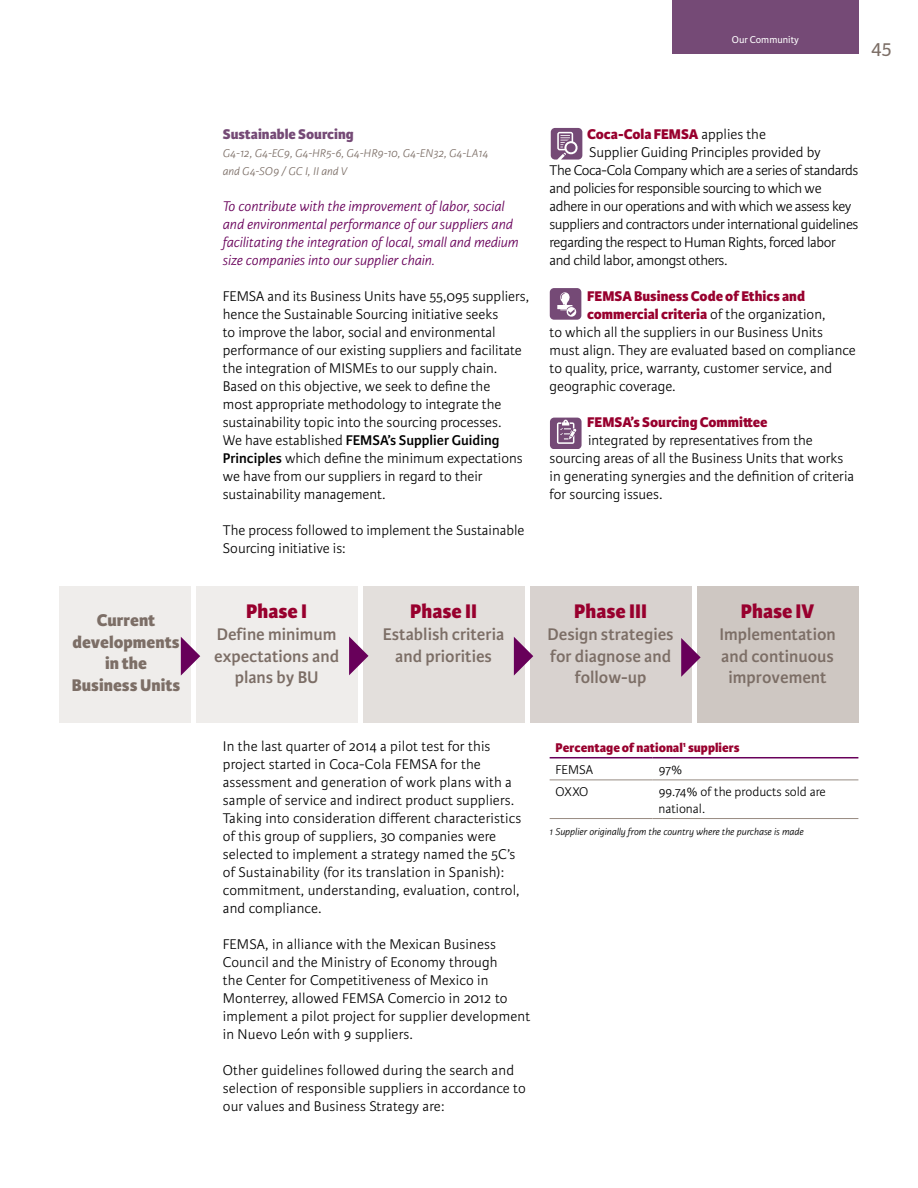
<style>
.page{position:relative;width:918px;height:1188px;background:#fff}
.page>*{position:absolute;margin:0;border:0;box-sizing:border-box;transform-origin:0 0}
.t1{font:800 21px "Karmina Sans";color:#98002e}
.t2{font:21px "Karmina Sans";color:#7c6e66}
.t3{font:600 18px/21.6px "Karmina Sans";color:#7c6e66;text-align:center}
.t4{font:800 18px/21.6px "Karmina Sans";color:#7c6e66;text-align:center}
.t5{font:300 15px/18px "Karmina Sans";color:#000}
.t6{font:300 15px "Karmina Sans";letter-spacing:-.025em;color:#000}
.t7{font:italic 300 15px/18px "Karmina Sans";color:#68005a}
.t8{font:800 15px "Karmina Sans";color:#98002e}
.t9{font:800 15px "Karmina Sans";color:#754a76}
.t10{font:300 13.5px/16.5px "Karmina Sans";color:#000}
.t11{font:800 13.5px/22.2px "Karmina Sans";color:#98002e}
.t12{font:italic 300 12px/18px "Karmina Sans";color:#7c6e66}
.t13{font:italic 300 10.5px "Karmina Sans";color:#000}
.t14{font:10.5px "Karmina Sans";color:#fff}
.s1{font-weight:600}
.s2{font-weight:300;color:#000}
</style>
<div class="page">
<div style="left:672px;top:0;width:186px;height:54px;background:#754a76"></div>
<div style="left:60px;top:586px;width:131px;height:137px;background:#efedeb"></div>
<div style="left:196px;top:586px;width:162px;height:137px;background:#efedeb"></div>
<div style="left:363px;top:586px;width:161px;height:137px;background:#e3dfdc"></div>
<div style="left:530px;top:586px;width:161px;height:137px;background:#d8d2cf"></div>
<div style="left:697px;top:586px;width:161px;height:137px;background:#cec7c2"></div>
<svg style="left:181px;top:637px;width:19px;height:39px"></svg>
<svg style="left:349px;top:636px;width:20px;height:39px"></svg>
<svg style="left:514px;top:637px;width:19px;height:39px"></svg>
<svg style="left:681px;top:638px;width:20px;height:39px"></svg>
<hr style="left:550px;top:757px;width:103px;height:1px;background:#68005a">
<hr style="left:653px;top:757px;width:205px;height:1px;background:#68005a">
<hr style="left:550px;top:780px;width:103px;height:1px;background:#978b82">
<hr style="left:653px;top:780px;width:205px;height:1px;background:#978b82">
<hr style="left:550px;top:818px;width:103px;height:1px;background:#978b82">
<hr style="left:653px;top:818px;width:205px;height:1px;background:#978b82">
<svg style="left:551px;top:128px;width:31px;height:32px"></svg>
<div style="left:550px;top:418px;width:32px;height:30px;background:#754a76;border-radius:4px"></div>
<svg style="left:557px;top:420px;width:19px;height:24px"></svg>
<div style="left:550px;top:288px;width:31px;height:32px;background:#754a76;border-radius:4px"></div>
<svg style="left:557px;top:292px;width:19px;height:25px"></svg>
<p class="t4" style="left:72px;top:610px;width:110px">Current developments in the<br>Business Units</p>
<p class="t14" style="left:732px;top:33px;width:68px">Our Community</p>
<h1 class="t2" style="left:871px;top:35px;width:22px">45</h1>
<p class="t9" style="left:223px;top:125px;width:132px">Sustainable Sourcing</p>
<p class="t12" style="left:223px;top:144px;width:267px">G4-12, G4-EC9, G4-HR5-6, G4-HR9-10, G4-EN32, G4-LA14 and G4-SO9 / GC I, II and V</p>
<p class="t7" style="left:223px;top:197px;width:297px">To contribute with the improvement of labor, social and environmental performance of our suppliers and facilitating the integration of local, small and medium size companies into our supplier chain.</p>
<p class="t5" style="left:223px;top:287px;width:308px">FEMSA and its Business Units have 55,095 suppliers, hence the Sustainable Sourcing initiative seeks<br>to improve the labor, social and environmental performance of our existing suppliers and facilitate the integration of MISMEs to our supply chain.<br>Based on this objective, we seek to define the<br>most appropriate methodology to integrate the sustainability topic into the sourcing processes.<br>We have established <span class="s1">FEMSA’s Supplier Guiding Principles</span> which define the minimum expectations we have from our suppliers in regard to their sustainability management.</p>
<p class="t5" style="left:223px;top:521px;width:303px">The process followed to implement the Sustainable<br>Sourcing initiative is:</p>
<h1 class="t1" style="left:246px;top:599px;width:62px">Phase I</h1>
<p class="t3" style="left:214px;top:624px;width:126px">Define minimum expectations and plans by BU</p>
<h1 class="t1" style="left:410px;top:599px;width:68px">Phase II</h1>
<p class="t3" style="left:383px;top:624px;width:123px">Establish criteria and priorities</p>
<p class="t8" style="left:587px;top:125px;width:180px">Coca-Cola FEMSA <span class="s2">applies the</span></p>
<p class="t5" style="left:589px;top:143px;width:233px">Supplier Guiding Principles provided by</p>
<p class="t6" style="left:550px;top:162px;width:310px">The Coca-Cola Company which are a series of standards</p>
<p class="t6" style="left:550px;top:180px;width:273px">and policies for responsible sourcing to which we</p>
<p class="t6" style="left:550px;top:198px;width:303px">adhere in our operations and with which we assess key</p>
<p class="t6" style="left:550px;top:216px;width:310px">suppliers and contractors under international guidelines</p>
<p class="t6" style="left:550px;top:234px;width:288px">regarding the respect to Human Rights, forced labor</p>
<p class="t6" style="left:550px;top:252px;width:179px">and child labor, amongst others.</p>
<p class="t8" style="left:587px;top:287px;width:219px">FEMSA Business Code of Ethics and</p>
<p class="t8" style="left:587px;top:305px;width:240px">commercial criteria <span class="s2">of the organization,</span></p>
<p class="t5" style="left:550px;top:323px;width:275px">to which all the suppliers in our Business Units</p>
<p class="t5" style="left:550px;top:341px;width:308px">must align. They are evaluated based on compliance</p>
<p class="t5" style="left:550px;top:359px;width:284px">to quality, price, warranty, customer service, and</p>
<p class="t5" style="left:550px;top:377px;width:127px">geographic coverage.</p>
<p class="t8" style="left:587px;top:413px;width:182px">FEMSA’s Sourcing Committee</p>
<p class="t5" style="left:550px;top:431px;width:306px;text-indent:38px">integrated by representatives from the sourcing areas of all the Business Units that works in generating synergies and the definition of criteria for sourcing issues.</p>
<h1 class="t1" style="left:574px;top:599px;width:74px">Phase III</h1>
<p class="t3" style="left:548px;top:624px;width:128px">Design strategies for diagnose and follow-up</p>
<h1 class="t1" style="left:741px;top:599px;width:75px">Phase IV</h1>
<p class="t3" style="left:719px;top:624px;width:118px">Implementation and continuous improvement</p>
<p class="t5" style="left:223px;top:737px;width:300px">In the last quarter of 2014 a pilot test for this project started in Coca-Cola FEMSA for the assessment and generation of work plans with a sample of service and indirect product suppliers.<br>Taking into consideration different characteristics of this group of suppliers, 30 companies were selected to implement a strategy named the 5C’s of Sustainability (for its translation in Spanish): commitment, understanding, evaluation, control, and compliance.</p>
<p class="t5" style="left:223px;top:935px;width:309px">FEMSA, in alliance with the Mexican Business Council and the Ministry of Economy through<br>the Center for Competitiveness of Mexico in Monterrey, allowed FEMSA Comercio in 2012 to implement a pilot project for supplier development in Nuevo León with 9 suppliers.</p>
<p class="t5" style="left:223px;top:1061px;width:304px">Other guidelines followed during the search and selection of responsible suppliers in accordance to our values and Business Strategy are:</p>
<p class="t11" style="left:556px;top:737px;width:185px">Percentage of national<sup>1</sup> suppliers<br><span class="s2">FEMSA</span></p>
<p class="t10" style="left:659px;top:762px;width:25px">97%</p>
<p class="t10" style="left:556px;top:784px;width:34px">OXXO</p>
<p class="t10" style="left:659px;top:784px;width:169px">99.74% of the products sold are national.</p>
<p class="t13" style="left:550px;top:825px;width:256px">1 Supplier originally from the country where the purchase is made</p>
</div>
